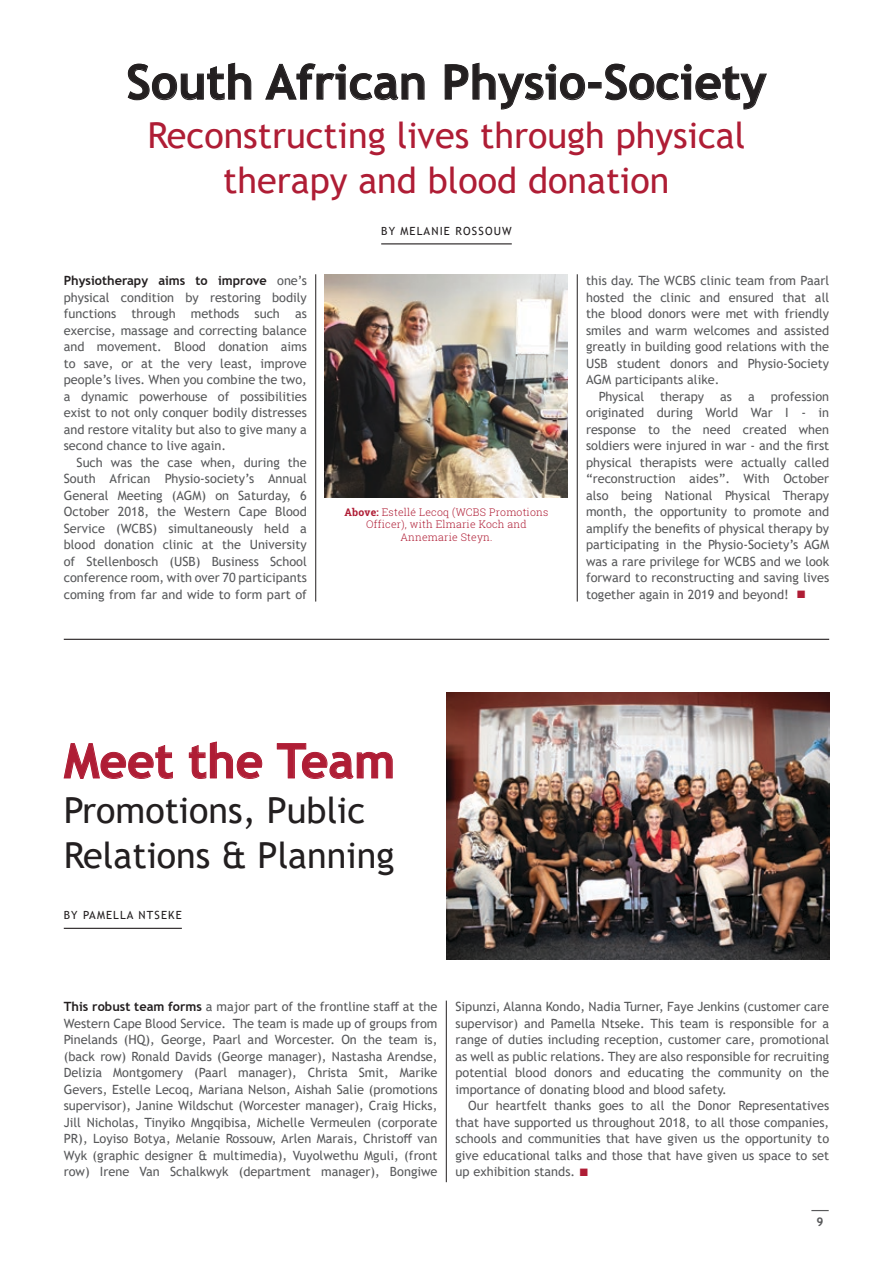
<style>
.page{position:relative;width:893px;height:1263px;background:#fff}
.page>*{position:absolute;margin:0;border:0;box-sizing:border-box;transform-origin:0 0}
.t1{font:700 48px "Trebuchet MS";color:#231f20}
.t2{font:700 48px "Trebuchet MS";color:#af1d35}
.t3{font:36px/45px "Trebuchet MS";color:#af1d35;text-align:center}
.t4{font:36px/45px "Trebuchet MS";color:#231f20}
.t5{font:12.75px/16.5px "Trebuchet MS";color:#58595b;text-align:justify}
.t6{font:700 12px "Trebuchet MS";color:#58595b}
.t7{font:11.25px "Trebuchet MS";letter-spacing:.1em;color:#231f20}
.t8{font:300 10.5px/12.6px "Roboto Slab";letter-spacing:.02em;color:#af1d35;text-align:center}
.s1{font-weight:700;color:#231f20}
.s2{font-weight:700}
.s3{color:#af1d35}
</style>
<div class="page">
<hr style="left:64px;top:639px;width:765px;height:1px;background:#231f20">
<svg style="left:128px;top:63px;width:123px;height:37px"></svg>
<svg style="left:265px;top:63px;width:160px;height:37px"></svg>
<svg style="left:445px;top:63px;width:140px;height:47px"></svg>
<div style="left:588px;top:82px;width:13px;height:6px;border:1px solid #231f20"></div>
<svg style="left:605px;top:64px;width:162px;height:46px"></svg>
<img style="left:325px;top:274px;width:243px;height:224px">
<hr style="left:381px;top:243px;width:131px;height:1px;background:#231f20">
<img style="left:446px;top:693px;width:383px;height:266px">
<svg style="left:64px;top:743px;width:109px;height:36px"></svg>
<svg style="left:189px;top:741px;width:73px;height:38px"></svg>
<svg style="left:277px;top:743px;width:116px;height:36px"></svg>
<hr style="left:64px;top:928px;width:118px;height:1px;background:#231f20">
<hr style="left:446px;top:1000px;width:1px;height:182px;background:#231f20">
<hr style="left:315px;top:274px;width:1px;height:327px;background:#231f20">
<hr style="left:577px;top:274px;width:1px;height:327px;background:#231f20">
<svg style="left:811px;top:1210px;width:18px;height:1px"></svg>
<h1 class="t1" style="left:126px;top:52px;width:642px">South African Physio-Society</h1>
<h2 class="t3" style="left:147px;top:113px;width:599px">Reconstructing lives through physical therapy and blood donation</h2>
<p class="t7" style="left:381px;top:224px;width:132px">BY MELANIE ROSSOUW</p>
<p class="t5" style="left:64px;top:272px;width:245px"><span class="s1">Physiotherapy aims to improve</span> one’s physical condition by restoring bodily functions through methods such as exercise, massage and correcting balance and movement. Blood donation aims to save, or at the very least, improve people’s lives. When you combine the two, a dynamic powerhouse of possibilities exist to not only conquer bodily distresses and restore vitality but also to give many a second chance to live again.</p>
<p class="t5" style="left:64px;top:454px;width:245px;text-indent:13px">Such was the case when, during the South African Physio-society’s Annual General Meeting (AGM) on Saturday, 6<br>October 2018, the Western Cape Blood Service (WCBS) simultaneously held a blood donation clinic at the University of Stellenbosch (USB) Business School conference room, with over 70 participants coming from far and wide to form part of</p>
<p class="t8" style="left:344px;top:505px;width:205px"><span class="s2">Above:</span> Estellé Lecoq (WCBS Promotions<br>Officer), with Elmarie Koch and<br>Annemarie Steyn.</p>
<p class="t5" style="left:586px;top:272px;width:245px">this day. The WCBS clinic team from Paarl</p>
<p class="t5" style="left:586px;top:289px;width:245px">hosted the clinic and ensured that all</p>
<p class="t5" style="left:586px;top:305px;width:245px">the blood donors were met with friendly</p>
<p class="t5" style="left:586px;top:322px;width:245px">smiles and warm welcomes and assisted</p>
<p class="t5" style="left:586px;top:338px;width:245px">greatly in building good relations with the</p>
<p class="t5" style="left:586px;top:355px;width:245px">USB student donors and Physio-Society</p>
<p class="t5" style="left:586px;top:371px;width:135px">AGM participants alike.</p>
<p class="t5" style="left:599px;top:388px;width:47px">Physical</p>
<p class="t5" style="left:660px;top:388px;width:46px">therapy</p>
<p class="t5" style="left:720px;top:388px;width:13px">as</p>
<p class="t5" style="left:748px;top:388px;width:8px">a</p>
<p class="t5" style="left:586px;top:388px;width:245px;text-indent:185px">profession originated during World War I - in response to the need created when soldiers were injured in war - and the first physical therapists were actually called “reconstruction aides”. With October also being National Physical Therapy month, the opportunity to promote and amplify the benefits of physical therapy by participating in the Physio-Society’s AGM was a rare privilege for WCBS and we look forward to reconstructing and saving lives together again in 2019 and beyond! <span class="s3">■</span></p>
<h1 class="t2" style="left:64px;top:731px;width:333px">Meet the Team</h1>
<h2 class="t4" style="left:64px;top:787px;width:332px">Promotions, Public<br>Relations &amp; Planning</h2>
<p class="t7" style="left:64px;top:908px;width:120px">BY PAMELLA NTSEKE</p>
<p class="t5" style="left:64px;top:998px;width:375px"><span class="s1">This robust team forms</span> a major part of the frontline staff at the Western Cape Blood Service. The team is made up of groups from Pinelands (HQ), George, Paarl and Worcester. On the team is, (back row) Ronald Davids (George manager), Nastasha Arendse, Delizia Montgomery (Paarl manager), Christa Smit, Marike Gevers, Estelle Lecoq, Mariana Nelson, Aishah Salie (promotions supervisor), Janine Wildschut (Worcester manager), Craig Hicks, Jill Nicholas, Tinyiko Mngqibisa, Michelle Vermeulen (corporate PR), Loyiso Botya, Melanie Rossouw, Arlen Marais, Christoff van Wyk (graphic designer &amp; multimedia), Vuyolwethu Mguli, (front row) Irene Van Schalkwyk (department manager), Bongiwe</p>
<p class="t5" style="left:455px;top:998px;width:375px">Sipunzi, Alanna Kondo, Nadia Turner, Faye Jenkins (customer care supervisor) and Pamella Ntseke. This team is responsible for a range of duties including reception, customer care, promotional as well as public relations. They are also responsible for recruiting potential blood donors and educating the community on the importance of donating blood and blood safety.</p>
<p class="t5" style="left:455px;top:1097px;width:375px;text-indent:13px">Our heartfelt thanks goes to all the Donor Representatives that have supported us throughout 2018, to all those companies, schools and communities that have given us the opportunity to give educational talks and those that have given us space to set up exhibition stands. <span class="s3">■</span></p>
<p class="t6" style="left:816px;top:1214px;width:9px">9</p>
</div>
